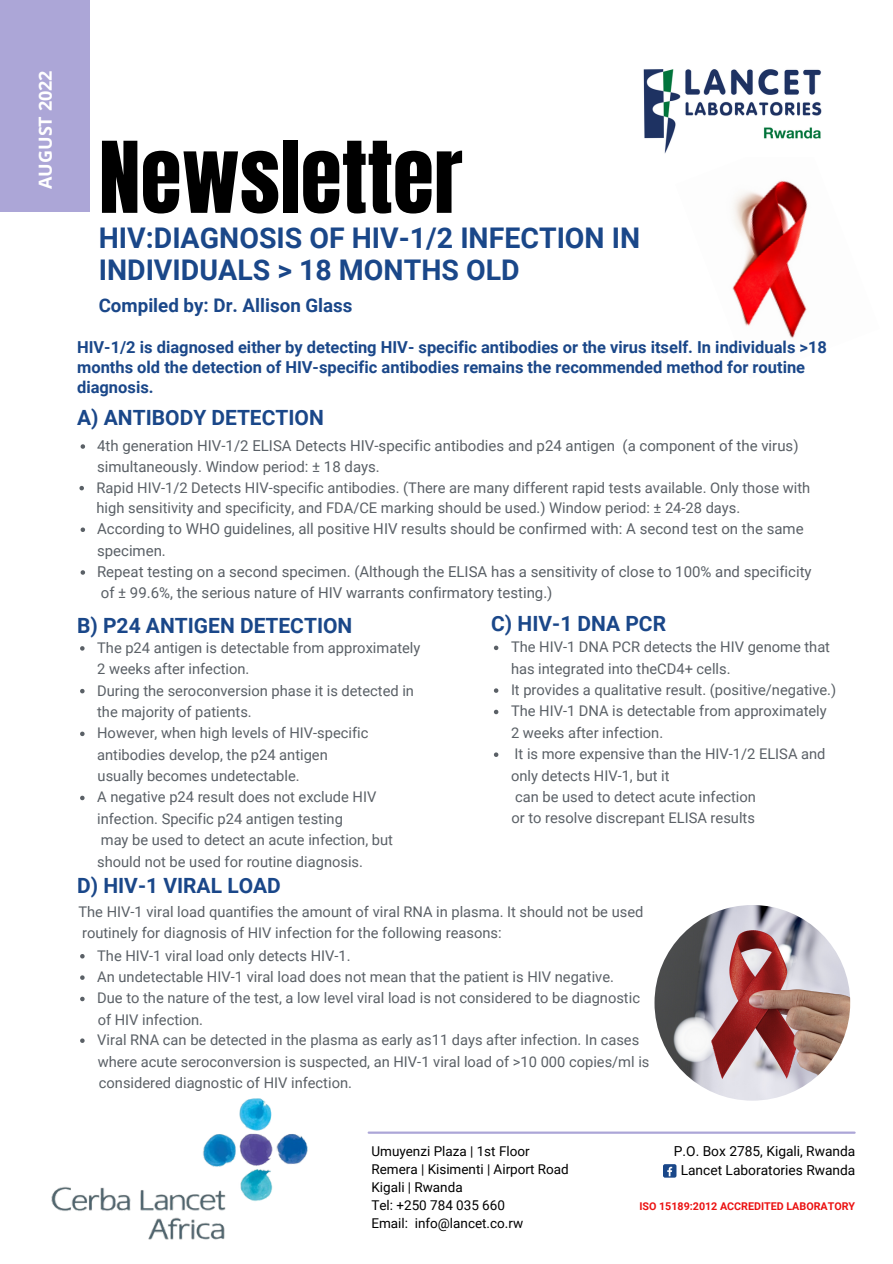
<style>
.page{position:relative;width:893px;height:1264px;background:#fff}
.page>*{position:absolute;margin:0;border:0;box-sizing:border-box;transform-origin:0 0}
.t1{font:83.85px "Anton";color:#000}
.t2{font:700 28.5px/31.8px "Roboto";color:#1a4789}
.t3{font:700 21px "Roboto";color:#1a4789}
.t4{font:700 18.75px "Roboto";color:#1a4789}
.t5{font:700 18px "Open Sans";color:#fff}
.t6{font:700 16.5px/20.2px "Roboto";color:#1a4789}
.t7{font:15px/21.3px "Roboto";color:#5a6066}
.t8{font:14.7px/21.3px "Roboto";color:#5a6066}
.t9{font:13.8px/18.8px "Roboto";color:#000;text-align:center}
.t10{font:13.5px/18px "Roboto";color:#000}
.t11{font:700 10.65px "Roboto";color:#eb1111}
</style>
<div class="page">
<img style="left:51px;top:1098px;width:257px;height:142px">
<div style="left:0;top:0;width:90px;height:211px;background:#aca6d7"></div>
<hr style="left:368px;top:1131px;width:486px;height:2px;background:#aca6d7">
<img style="left:654px;top:905px;width:196px;height:195px;border-radius:50%">
<img style="left:732px;top:180px;width:76px;height:158px">
<img style="left:643px;top:69px;width:179px;height:85px">
<svg style="left:80px;top:646px;width:5px;height:4px"></svg>
<svg style="left:80px;top:689px;width:5px;height:4px"></svg>
<svg style="left:80px;top:731px;width:5px;height:5px"></svg>
<svg style="left:80px;top:795px;width:5px;height:5px"></svg>
<svg style="left:81px;top:444px;width:4px;height:5px"></svg>
<svg style="left:79px;top:486px;width:5px;height:4px"></svg>
<svg style="left:81px;top:527px;width:4px;height:5px"></svg>
<svg style="left:81px;top:570px;width:4px;height:4px"></svg>
<svg style="left:494px;top:645px;width:4px;height:5px"></svg>
<svg style="left:494px;top:688px;width:4px;height:5px"></svg>
<svg style="left:494px;top:709px;width:4px;height:5px"></svg>
<svg style="left:494px;top:752px;width:4px;height:5px"></svg>
<svg style="left:80px;top:954px;width:5px;height:4px"></svg>
<svg style="left:80px;top:975px;width:5px;height:4px"></svg>
<svg style="left:80px;top:996px;width:5px;height:5px"></svg>
<svg style="left:80px;top:1038px;width:5px;height:4px"></svg>
<div style="left:663px;top:1164px;width:13px;height:13px;background:#1a4789;border-radius:2px"></div>
<svg style="left:667px;top:1166px;width:5px;height:10px"></svg>
<p class="t5" style="left:33px;top:189px;width:120px;rotate:-90deg">AUGUST 2022</p>
<h1 class="t1" style="left:99px;top:117px;width:365px">Newsletter</h1>
<h2 class="t2" style="left:99px;top:223px;width:543px">HIV:DIAGNOSIS OF HIV-1/2 INFECTION IN<br>INDIVIDUALS &gt; 18 MONTHS OLD</h2>
<p class="t4" style="left:99px;top:295px;width:255px">Compiled by: Dr. Allison Glass</p>
<p class="t6" style="left:77px;top:337px;width:751px">HIV-1/2 is diagnosed either by detecting HIV- specific antibodies or the virus itself. In individuals &gt;18 months old the detection of HIV-specific antibodies remains the recommended method for routine diagnosis.</p>
<h3 class="t3" style="left:77px;top:405px;width:248px">A) ANTIBODY DETECTION</h3>
<p class="t7" style="left:97px;top:435px;width:703px">4th generation HIV-1/2 ELISA Detects HIV-specific antibodies and p24 antigen (a component of the virus) simultaneously. Window period: ± 18 days.</p>
<p class="t8" style="left:97px;top:477px;width:715px;line-height:20.2px">Rapid HIV-1/2 Detects HIV-specific antibodies. (There are many different rapid tests available. Only those with high sensitivity and specificity, and FDA/CE marking should be used.) Window period: ± 24-28 days.</p>
<p class="t7" style="left:97px;top:518px;width:716px">According to WHO guidelines, all positive HIV results should be confirmed with: A second test on the same specimen.<br>Repeat testing on a second specimen. (Although the ELISA has a sensitivity of close to 100% and specificity of ± 99.6%, the serious nature of HIV warrants confirmatory testing.)</p>
<h3 class="t3" style="left:77px;top:613px;width:277px">B) P24 ANTIGEN DETECTION</h3>
<p class="t8" style="left:97px;top:637px;width:325px">The p24 antigen is detectable from approximately 2 weeks after infection.<br>During the seroconversion phase it is detected in the majority of patients.<br>However, when high levels of HIV-specific antibodies develop, the p24 antigen</p>
<p class="t8" style="left:97px;top:786px;width:297px">A negative p24 result does not exclude HIV infection. Specific p24 antigen testing<br>may be used to detect an acute infection, but should not be used for routine diagnosis.</p>
<p class="t8" style="left:98px;top:765px;width:203px">usually becomes undetectable.</p>
<h3 class="t3" style="left:491px;top:612px;width:176px">C) HIV-1 DNA PCR</h3>
<p class="t8" style="left:511px;top:636px;width:327px">The HIV-1 DNA PCR detects the HIV genome that has integrated into theCD4+ cells.<br>It provides a qualitative result. (positive/negative.)<br>The HIV-1 DNA is detectable from approximately 2 weeks after infection.<br>It is more expensive than the HIV-1/2 ELISA and only detects HIV-1, but it<br>can be used to detect acute infection<br>or to resolve discrepant ELISA results</p>
<h3 class="t3" style="left:77px;top:873px;width:205px">D) HIV-1 VIRAL LOAD</h3>
<p class="t8" style="left:78px;top:901px;width:566px">The HIV-1 viral load quantifies the amount of viral RNA in plasma. It should not be used</p>
<p class="t8" style="left:82px;top:922px;width:421px">routinely for diagnosis of HIV infection for the following reasons:</p>
<p class="t8" style="left:97px;top:945px;width:255px">The HIV-1 viral load only detects HIV-1.</p>
<p class="t8" style="left:97px;top:966px;width:518px">An undetectable HIV-1 viral load does not mean that the patient is HIV negative.</p>
<p class="t8" style="left:97px;top:987px;width:544px">Due to the nature of the test, a low level viral load is not considered to be diagnostic</p>
<p class="t8" style="left:98px;top:1009px;width:107px">of HIV infection.</p>
<p class="t8" style="left:97px;top:1029px;width:543px">Viral RNA can be detected in the plasma as early as11 days after infection. In cases</p>
<p class="t8" style="left:98px;top:1050px;width:553px">where acute seroconversion is suspected, an HIV-1 viral load of &gt;10 000 copies/ml is</p>
<p class="t8" style="left:99px;top:1072px;width:254px">considered diagnostic of HIV infection.</p>
<p class="t10" style="left:371px;top:1142px;width:199px">Umuyenzi Plaza | 1st Floor<br>Remera | Kisimenti | Airport Road<br>Kigali | Rwanda<br>Tel: +250 784 035 660<br>Email: info@lancet.co.rw</p>
<p class="t9" style="left:674px;top:1141px;width:183px">P.O. Box 2785, Kigali, Rwanda<br>Lancet Laboratories Rwanda</p>
<p class="t11" style="left:639px;top:1199px;width:217px">ISO 15189:2012 ACCREDITED LABORATORY</p>
</div>
